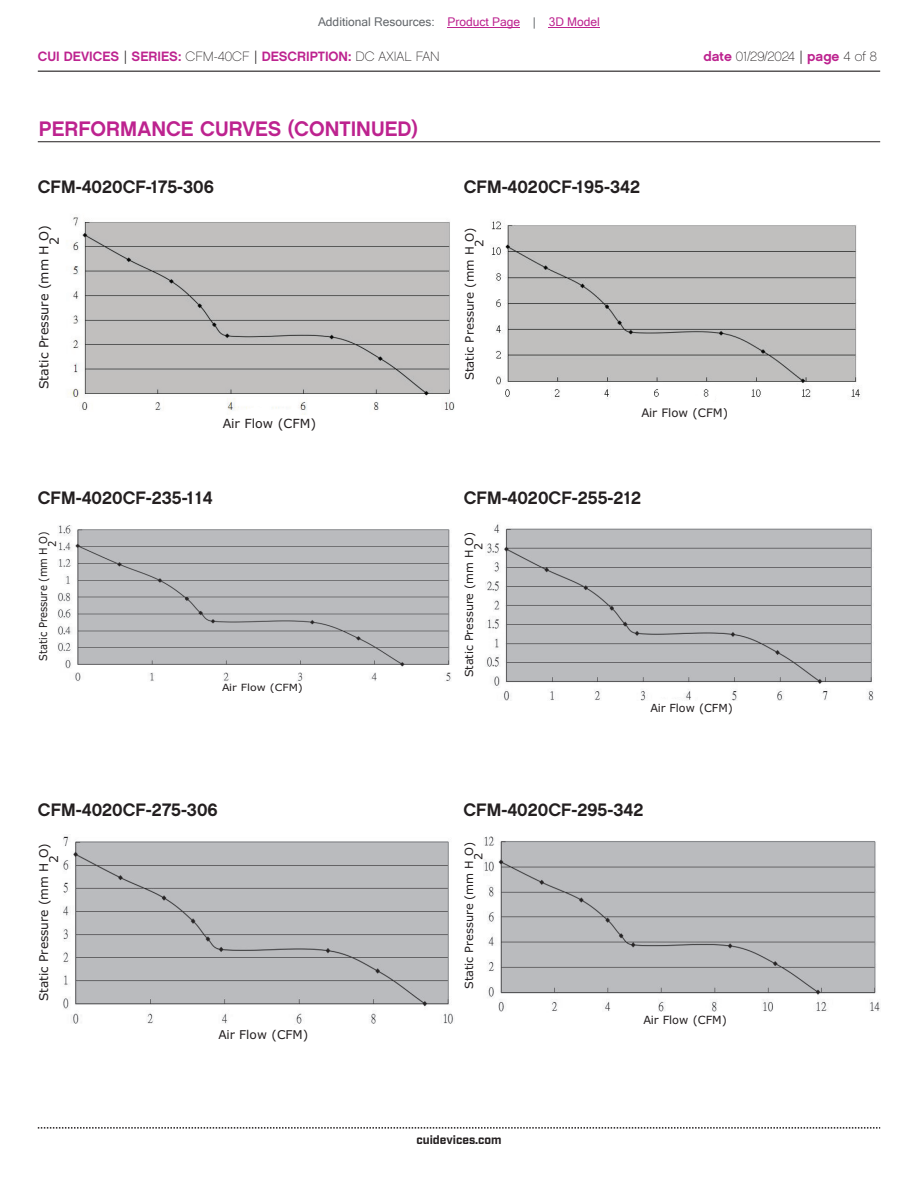
<style>
.page{position:relative;width:918px;height:1188px;background:#fff}
.page>*{position:absolute;margin:0;border:0;box-sizing:border-box;transform-origin:0 0}
.t1{font:21px "Chalet New York Nineteen Sixty";color:#bd238f}
.t2{font:18px "Chalet New York Nineteen Sixty";color:#231f20}
.t3{font:13.5px "Chalet New York Nineteen Sixty";color:#bd238f}
.t4{font:13.5px "Chalet Paris Nineteen Sixty";letter-spacing:-.01em;color:#231f20}
.t5{font:12.6px/10.4px "Verdana";color:#231f20}
.t6{font:12.15px/10.1px "Verdana";color:#231f20}
.t7{font:12px "Microsoft Sans Serif";color:#63676b}
.t8{font:700 12px "Industry";color:#231f20}
.t9{font:11.7px/9.6px "Verdana";color:#231f20}
.t10{font:11.25px/9.3px "Verdana";color:#231f20}
.t11{font:11.1px/9.1px "Verdana";color:#231f20}
.t12{font:10.95px/9px "Verdana";color:#231f20;scale:.91 1}
.t13{font:9.9px "Verdana";color:#231f20;scale:1.1 1}
.s1{color:#bd238f}
.s2{font-family:"Industry";color:#231f20}
.s3{font-family:"Chalet Paris Nineteen Sixty";color:#231f20}
.s4{font-family:"Chalet New York Nineteen Sixty";color:#bd238f}
.s5{font-family:"Industry"}
</style>
<div class="page">
<hr style="left:38px;top:71px;width:842px;height:1px;background:#231f20">
<svg style="left:38px;top:1127px;width:842px;height:2px"></svg>
<hr style="left:38px;top:141px;width:842px;height:1px;background:#231f20">
<img style="left:484px;top:836px;width:396px;height:176px">
<img style="left:63px;top:836px;width:391px;height:188px">
<img style="left:485px;top:524px;width:389px;height:177px">
<hr style="left:698px;top:697px;width:22px;height:4px;background:#fff">
<img style="left:491px;top:221px;width:369px;height:178px">
<img style="left:57px;top:525px;width:394px;height:156px">
<img style="left:68px;top:217px;width:386px;height:198px">
<hr style="left:448px;top:27px;width:72px;height:1px;background:#bd238f">
<hr style="left:549px;top:27px;width:51px;height:1px;background:#bd238f">
<p class="t7" style="left:318px;top:15px;width:283px">Additional Resources: <span class="s1">Product Page</span> | <span class="s1">3D Model</span></p>
<p class="t3" style="left:38px;top:47px;width:404px">CUI DEVICES <span class="s2">|</span> SERIES: <span class="s3">CFM-40CF</span> <span class="s2">|</span> DESCRIPTION: <span class="s3">DC AXIAL FAN</span></p>
<p class="t1" style="left:39px;top:115px;width:380px">PERFORMANCE CURVES (CONTINUED)</p>
<p class="t2" style="left:38px;top:175px;width:178px">CFM-4020CF-175-306</p>
<p class="t5" style="left:39px;top:245px;width:22px;text-indent:-144px;rotate:-90deg">Static Pressure (mm H O)<br>2</p>
<p class="t2" style="left:464px;top:175px;width:178px">CFM-4020CF-195-342</p>
<p class="t9" style="left:465px;top:247px;width:20px;text-indent:-134px;rotate:-90deg">Static Pressure (mm H O)<br>2</p>
<p class="t4" style="left:703px;top:48px;width:175px"><span class="s4">date</span> 01/29/2024 <span class="s5">|</span> <span class="s4">page</span> 4 of 8</p>
<p class="t5" style="left:223px;top:418px;width:95px">Air Flow (CFM)</p>
<p class="t2" style="left:38px;top:486px;width:176px">CFM-4020CF-235-114</p>
<p class="t12" style="left:39px;top:547px;width:19px;text-indent:-114px;rotate:-90deg">Static Pressure (mm H O)<br>2</p>
<p class="t13" style="left:222px;top:681px;width:75px">Air Flow (CFM)</p>
<p class="t2" style="left:38px;top:798px;width:181px">CFM-4020CF-275-306</p>
<p class="t6" style="left:39px;top:863px;width:21px;text-indent:-139px;rotate:-90deg">Static Pressure (mm H O)<br>2</p>
<p class="t6" style="left:219px;top:1029px;width:91px">Air Flow (CFM)</p>
<p class="t9" style="left:641px;top:407px;width:88px">Air Flow (CFM)</p>
<p class="t2" style="left:464px;top:486px;width:179px">CFM-4020CF-255-212</p>
<p class="t11" style="left:464px;top:550px;width:19px;text-indent:-127px;rotate:-90deg">Static Pressure (mm H O)<br>2</p>
<p class="t11" style="left:650px;top:703px;width:84px">Air Flow (CFM)</p>
<p class="t2" style="left:464px;top:798px;width:182px">CFM-4020CF-295-342</p>
<p class="t10" style="left:464px;top:860px;width:20px;text-indent:-129px;rotate:-90deg">Static Pressure (mm H O)<br>2</p>
<p class="t8" style="left:416px;top:1132px;width:87px">cuidevices.com</p>
<p class="t10" style="left:643px;top:1015px;width:85px">Air Flow (CFM)</p>
</div>
